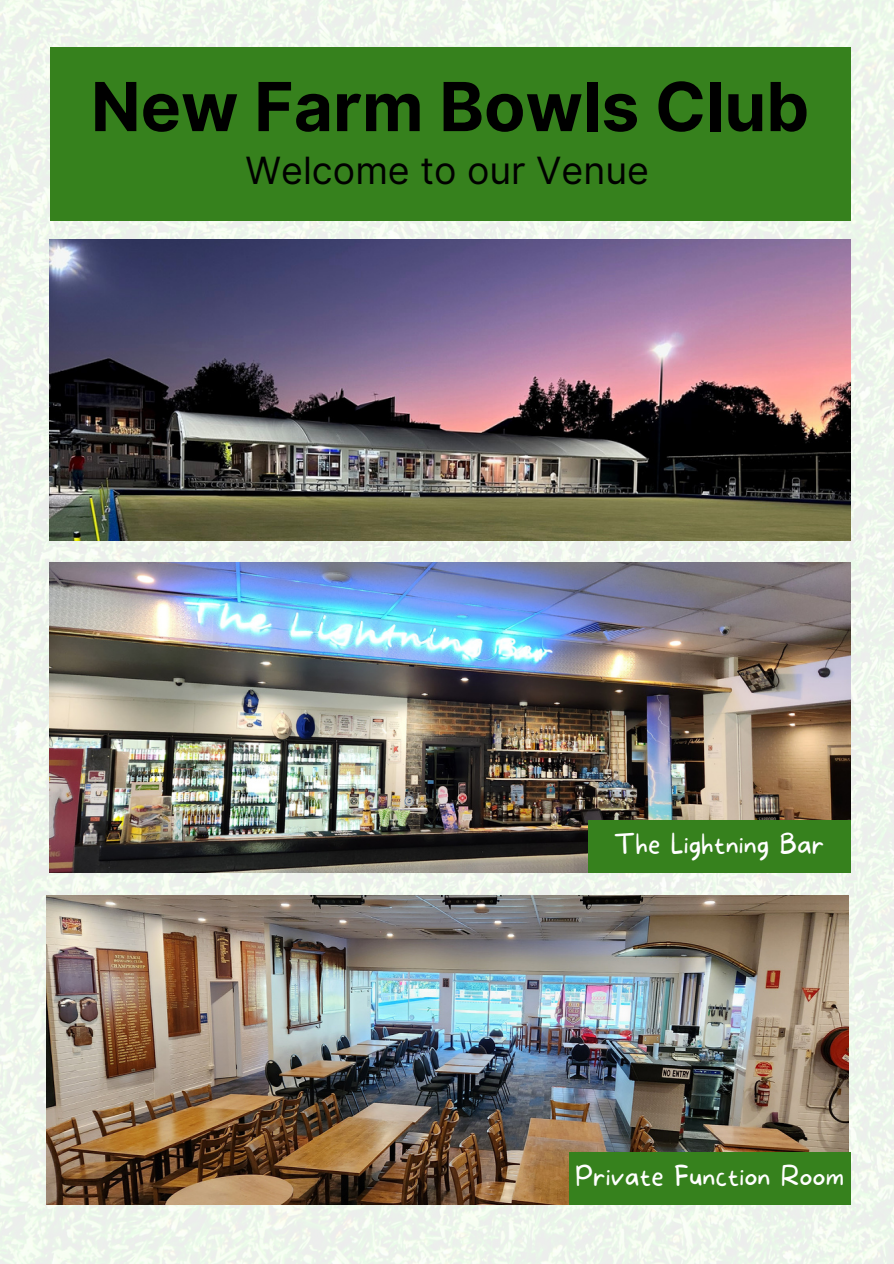
<style>
.page{position:relative;width:894px;height:1264px;background:#fff}
.page>*{position:absolute;margin:0;border:0;box-sizing:border-box;transform-origin:0 0}
.t1{font:700 67.5px "Inter";color:#000}
.t2{font:37.5px "Inter";color:#000}
.t3{font:100 27px "More Sugar";color:#fff}
</style>
<div class="page">
<img style="left:0;top:0;width:893px;height:1263px">
<div style="left:50px;top:48px;width:800px;height:173px;background:#36811d"></div>
<img style="left:50px;top:563px;width:800px;height:309px">
<img style="left:47px;top:895px;width:800px;height:309px">
<div style="left:587px;top:820px;width:263px;height:52px;background:#36811d"></div>
<div style="left:569px;top:1152px;width:281px;height:52px;background:#36811d"></div>
<img style="left:50px;top:240px;width:800px;height:300px">
<p class="t1" style="left:91px;top:66px;width:719px">New Farm Bowls Club</p>
<p class="t2" style="left:245px;top:148px;width:405px">Welcome to our Venue</p>
<p class="t3" style="left:613px;top:828px;width:212px">The Lightning Bar</p>
<p class="t3" style="left:575px;top:1160px;width:270px">Private Function Room</p>
</div>
